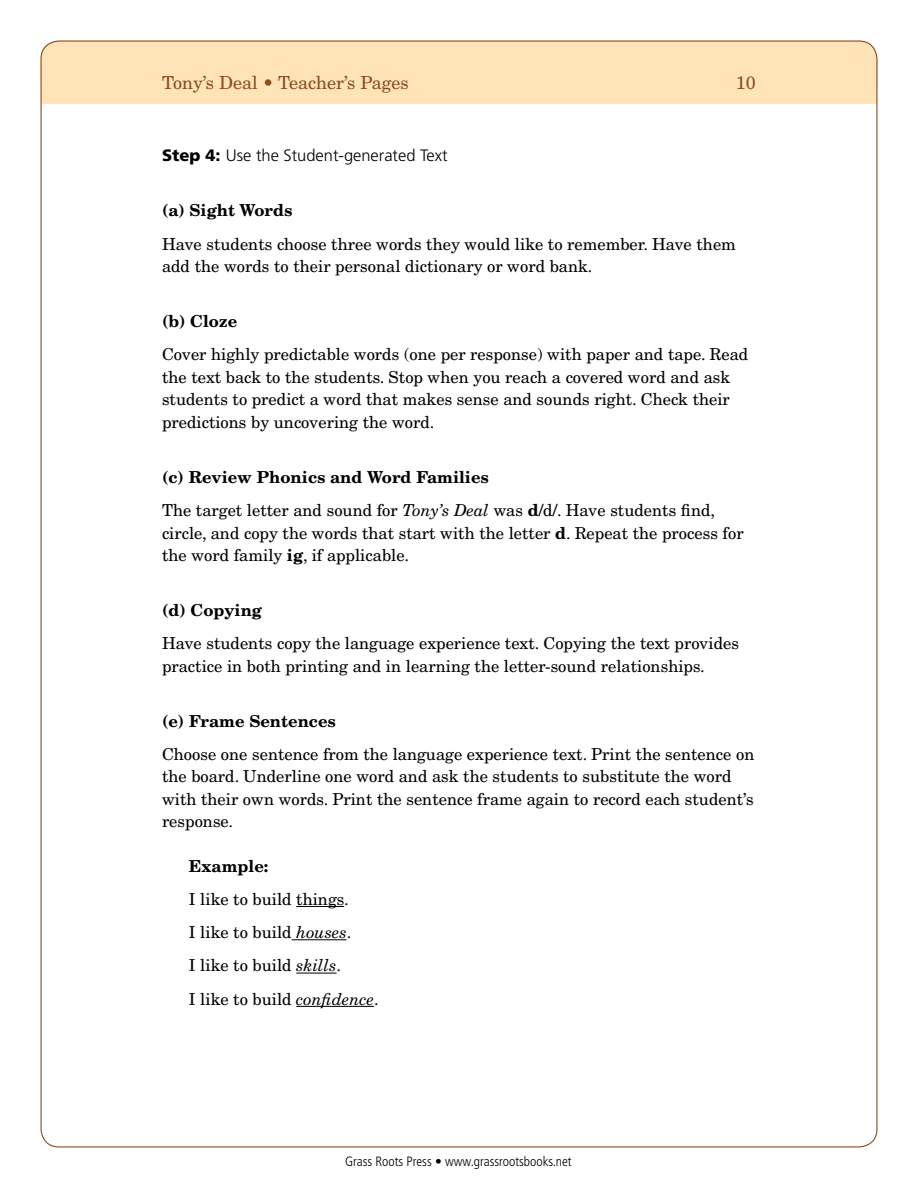
<style>
.page{position:relative;width:918px;height:1188px;background:#fff}
.page>*{position:absolute;margin:0;border:0;box-sizing:border-box;transform-origin:0 0}
.t1{font:18px "New Century Schlbk LT Std";color:#8a4d1f}
.t2{font:16.5px/22.5px "New Century Schlbk LT Std";color:#000}
.t3{font:700 16.5px "New Century Schlbk LT Std";color:#000}
.t4{font:300 16.5px "Frutiger";color:#000}
.t5{font:300 condensed 13.5px "Frutiger";color:#000}
.s1{font-weight:900}
.s2{font-weight:700}
.s3{font-style:italic}
</style>
<div class="page">
<div style="left:40px;top:41px;width:838px;height:62px;background:#ffe4b8;border-radius:18px"></div>
<hr style="left:296px;top:906px;width:48px;height:1px;background:#000">
<hr style="left:292px;top:939px;width:55px;height:1px;background:#000">
<hr style="left:296px;top:973px;width:41px;height:1px;background:#000">
<hr style="left:296px;top:1006px;width:78px;height:1px;background:#000">
<p class="t1" style="left:162px;top:72px;width:248px">Tony’s Deal • Teacher’s Pages</p>
<p class="t1" style="left:736px;top:72px;width:22px">10</p>
<p class="t4" style="left:162px;top:146px;width:287px"><span class="s1">Step 4:</span> Use the Student-generated Text</p>
<p class="t3" style="left:162px;top:200px;width:132px">(a) Sight Words</p>
<p class="t2" style="left:162px;top:232px;width:575px">Have students choose three words they would like to remember. Have them add the words to their personal dictionary or word bank.</p>
<p class="t3" style="left:162px;top:311px;width:77px">(b) Cloze</p>
<p class="t2" style="left:162px;top:343px;width:588px">Cover highly predictable words (one per response) with paper and tape. Read the text back to the students. Stop when you reach a covered word and ask students to predict a word that makes sense and sounds right. Check their predictions by uncovering the word.</p>
<p class="t2" style="left:162px;top:460px;width:555px;line-height:33.3px"><span class="s2">(c) Review Phonics and Word Families<br></span>The target letter and sound for <span class="s3">Tony’s Deal</span> was <span class="s2">d</span>/d/. Have students find,</p>
<p class="t2" style="left:162px;top:521px;width:583px">circle, and copy the words that start with the letter <span class="s2">d</span>. Repeat the process for the word family <span class="s2">ig</span>, if applicable.</p>
<p class="t3" style="left:162px;top:600px;width:102px">(d) Copying</p>
<p class="t2" style="left:162px;top:632px;width:579px">Have students copy the language experience text. Copying the text provides practice in both printing and in learning the letter-sound relationships.</p>
<p class="t3" style="left:162px;top:710px;width:175px">(e) Frame Sentences</p>
<p class="t2" style="left:162px;top:743px;width:594px">Choose one sentence from the language experience text. Print the sentence on the board. Underline one word and ask the students to substitute the word with their own words. Print the sentence frame again to record each student’s response.</p>
<p class="t3" style="left:189px;top:855px;width:81px">Example:</p>
<p class="t2" style="left:189px;top:882px;width:191px;line-height:33.3px">I like to build things.<br>I like to build <span class="s3">houses</span>.<br>I like to build <span class="s3">skills</span>.<br>I like to build <span class="s3">confidence</span>.</p>
<p class="t5" style="left:345px;top:1154px;width:228px">Grass Roots Press • www.grassrootsbooks.net</p>
</div>
